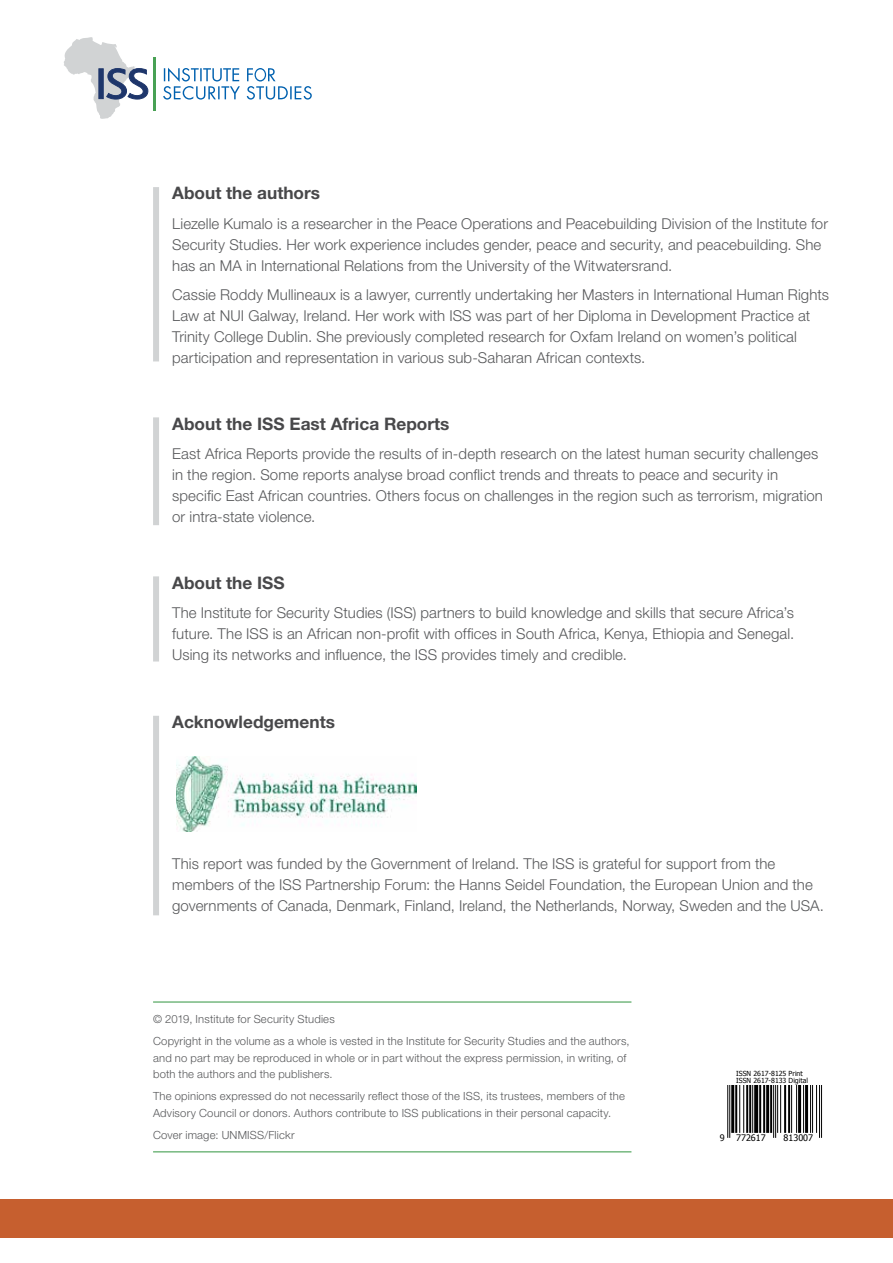
<style>
.page{position:relative;width:893px;height:1263px;background:#fff}
.page>*{position:absolute;margin:0;border:0;box-sizing:border-box;transform-origin:0 0}
.t1{font:700 17.25px "Helvetica Neue LT Std";color:#48484a}
.t2{font:300 15px/21px "Helvetica Neue LT Std";letter-spacing:.005em;color:#58595b}
.t3{font:300 11.25px/16.5px "Helvetica Neue LT Std";letter-spacing:.015em;color:#58595b}
.t4{font:9px "Tahoma";color:#000}
.t5{font:7.05px "Tahoma";color:#000}
</style>
<div class="page">
<div style="left:153px;top:187px;width:6px;height:174px;background:#d1d3d4"></div>
<div style="left:153px;top:716px;width:6px;height:199px;background:#d1d3d4"></div>
<div style="left:153px;top:417px;width:6px;height:108px;background:#d1d3d4"></div>
<div style="left:153px;top:576px;width:6px;height:85px;background:#d1d3d4"></div>
<hr style="left:153px;top:1001px;width:478px;height:1px;background:#48a154">
<hr style="left:153px;top:1151px;width:478px;height:1px;background:#48a154">
<img style="left:176px;top:757px;width:240px;height:74px">
<svg style="left:728px;top:1085px;width:95px;height:53px"></svg>
<hr style="left:727px;top:1085px;width:1px;height:53px;background:#000">
<hr style="left:729px;top:1085px;width:1px;height:53px;background:#000">
<hr style="left:731px;top:1085px;width:3px;height:48px;background:#000">
<hr style="left:735px;top:1085px;width:2px;height:48px;background:#000">
<hr style="left:739px;top:1085px;width:1px;height:48px;background:#000">
<hr style="left:743px;top:1085px;width:1px;height:48px;background:#000">
<hr style="left:746px;top:1085px;width:2px;height:48px;background:#000">
<hr style="left:749px;top:1085px;width:2px;height:48px;background:#000">
<hr style="left:752px;top:1085px;width:1px;height:48px;background:#000">
<svg style="left:754px;top:1085px;width:4px;height:48px"></svg>
<hr style="left:759px;top:1085px;width:2px;height:48px;background:#000">
<hr style="left:763px;top:1085px;width:2px;height:48px;background:#000">
<hr style="left:766px;top:1085px;width:3px;height:48px;background:#000">
<hr style="left:770px;top:1085px;width:2px;height:48px;background:#000">
<hr style="left:773px;top:1085px;width:1px;height:53px;background:#000">
<hr style="left:775px;top:1085px;width:1px;height:53px;background:#000">
<hr style="left:777px;top:1085px;width:1px;height:48px;background:#000">
<hr style="left:780px;top:1085px;width:1px;height:48px;background:#000">
<hr style="left:784px;top:1085px;width:2px;height:48px;background:#000">
<hr style="left:788px;top:1085px;width:2px;height:48px;background:#000">
<hr style="left:791px;top:1085px;width:1px;height:48px;background:#000">
<hr style="left:796px;top:1085px;width:1px;height:48px;background:#000">
<hr style="left:798px;top:1085px;width:3px;height:48px;background:#000">
<hr style="left:803px;top:1085px;width:1px;height:48px;background:#000">
<hr style="left:805px;top:1085px;width:3px;height:48px;background:#000">
<hr style="left:810px;top:1085px;width:1px;height:48px;background:#000">
<hr style="left:812px;top:1085px;width:1px;height:48px;background:#000">
<hr style="left:816px;top:1085px;width:1px;height:48px;background:#000">
<hr style="left:819px;top:1085px;width:1px;height:53px;background:#000">
<hr style="left:821px;top:1085px;width:1px;height:53px;background:#000">
<svg style="left:163px;top:68px;width:149px;height:32px"></svg>
<hr style="left:154px;top:57px;width:2px;height:54px;background:#48a154">
<svg style="left:64px;top:37px;width:85px;height:82px"></svg>
<div style="left:0;top:1199px;width:893px;height:38px;background:#c65f2f"></div>
<p class="t1" style="left:172px;top:183px;width:149px">About the authors</p>
<p class="t2" style="left:172px;top:213px;width:657px">Liezelle Kumalo is a researcher in the Peace Operations and Peacebuilding Division of the Institute for<br>Security Studies. Her work experience includes gender, peace and security, and peacebuilding. She has an MA in International Relations from the University of the Witwatersrand.</p>
<p class="t2" style="left:172px;top:284px;width:658px">Cassie Roddy Mullineaux is a lawyer, currently undertaking her Masters in International Human Rights Law at NUI Galway, Ireland. Her work with ISS was part of her Diploma in Development Practice at Trinity College Dublin. She previously completed research for Oxfam Ireland on women’s political participation and representation in various sub-Saharan African contexts.</p>
<p class="t1" style="left:172px;top:413px;width:279px">About the ISS East Africa Reports</p>
<p class="t2" style="left:172px;top:443px;width:652px">East Africa Reports provide the results of in-depth research on the latest human security challenges in the region. Some reports analyse broad conflict trends and threats to peace and security in specific East African countries. Others focus on challenges in the region such as terrorism, migration or intra-state violence.</p>
<p class="t1" style="left:172px;top:572px;width:114px">About the ISS</p>
<p class="t2" style="left:172px;top:602px;width:624px;text-align:justify">The Institute for Security Studies (ISS) partners to build knowledge and skills that secure Africa’s future. The ISS is an African non-profit with offices in South Africa, Kenya, Ethiopia and Senegal.<br>Using its networks and influence, the ISS provides timely and credible.</p>
<p class="t1" style="left:172px;top:711px;width:164px">Acknowledgements</p>
<p class="t2" style="left:172px;top:853px;width:653px">This report was funded by the Government of Ireland. The ISS is grateful for support from the members of the ISS Partnership Forum: the Hanns Seidel Foundation, the European Union and the governments of Canada, Denmark, Finland, Ireland, the Netherlands, Norway, Sweden and the USA.</p>
<p class="t3" style="left:153px;top:1008px;width:478px;line-height:22px">© 2019, Institute for Security Studies<br>Copyright in the volume as a whole is vested in the Institute for Security Studies and the authors,</p>
<p class="t3" style="left:153px;top:1049px;width:475px">and no part may be reproduced in whole or in part without the express permission, in writing, of both the authors and the publishers.</p>
<p class="t3" style="left:153px;top:1088px;width:473px">The opinions expressed do not necessarily reflect those of the ISS, its trustees, members of the<br>Advisory Council or donors. Authors contribute to ISS publications in their personal capacity.</p>
<p class="t3" style="left:153px;top:1126px;width:143px">Cover image: UNMISS/Flickr</p>
<p class="t4" style="left:720px;top:1131px;width:6px">9</p>
<p class="t4" style="left:736px;top:1131px;width:31px">772617</p>
<p class="t4" style="left:784px;top:1131px;width:31px">813007</p>
<p class="t5" style="left:736px;top:1069px;width:68px">ISSN 2617-8125 Print</p>
<p class="t5" style="left:736px;top:1076px;width:73px">ISSN 2617-8133 Digital</p>
</div>
